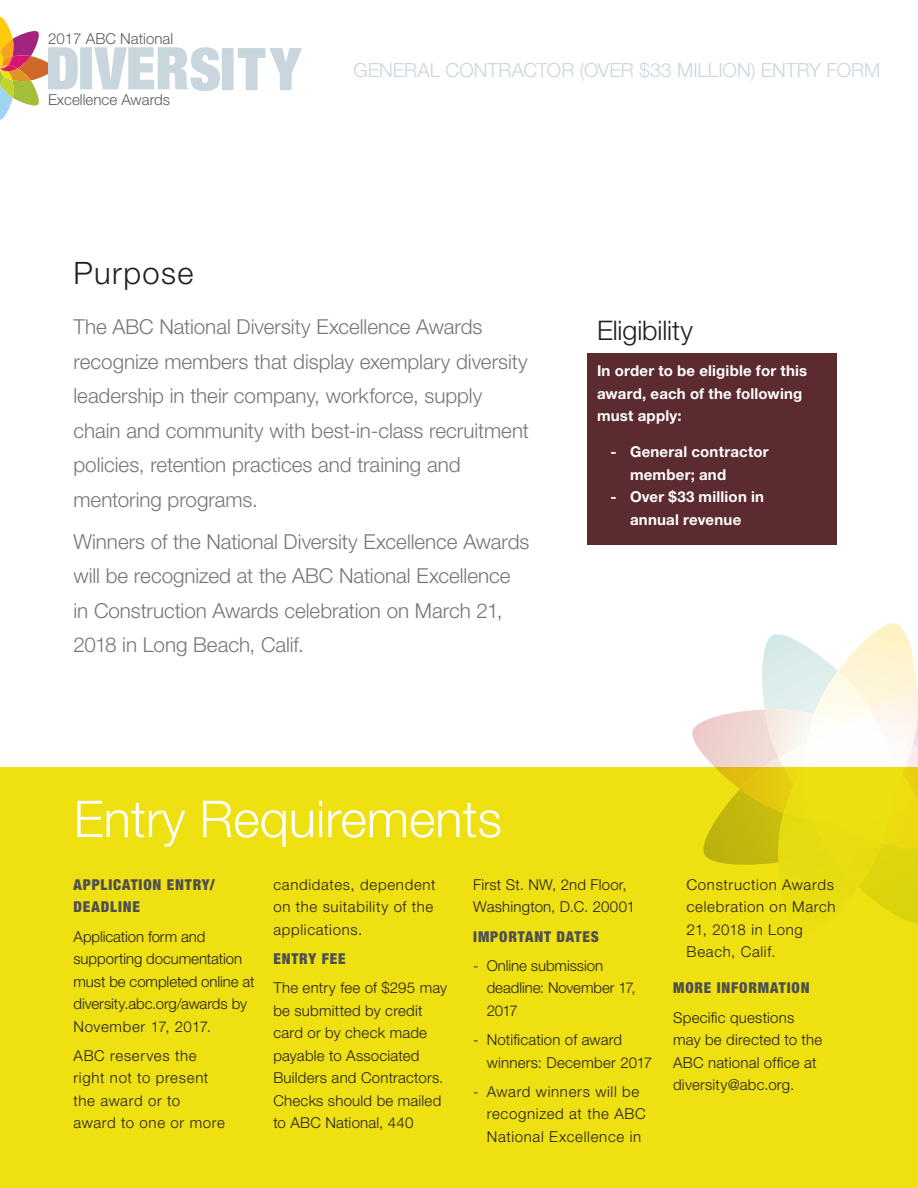
<style>
.page{position:relative;width:918px;height:1188px;background:#fff}
.page>*{position:absolute;margin:0;border:0;box-sizing:border-box;transform-origin:0 0}
.title1{font:300 50.7px "Helvetica Neue LT Std";color:#fff}
.title1-2{font:300 30.9px "Helvetica Neue LT Std";letter-spacing:.045em;color:#231f20}
.title1-3{font:300 27px "Helvetica Neue LT Std";letter-spacing:-.005em;color:#231f20}
.Body{font:300 20.55px/34.5px "Helvetica Neue LT Std";color:#757679}
.Questionaire{font:300 19.5px "Helvetica Neue LT Std";color:#c9d6dd}
.Questionaire-2{font:300 15.15px "Helvetica Neue LT Std";color:#5c5c5f}
.Body-2{font:300 15px/22.5px "Helvetica Neue LT Std";letter-spacing:.015em;color:#231f20}
.Questionaire-3{font:300 15px/22.5px "Helvetica Neue LT Std";letter-spacing:.035em;color:#231f20}
.Questionaire-4{font:700 15px/22.5px "Helvetica Neue LT Std";letter-spacing:.015em;color:#fff}
.Body-3{font:300 15px/22.5px "Helvetica Neue LT Std";letter-spacing:.045em;color:#231f20}
.Body-4{font:300 15px/22.5px "Helvetica Neue LT Std";letter-spacing:-.005em;color:#231f20}
.Body-5{font:900 condensed 15px/22.5px "Helvetica Neue LT Std";letter-spacing:.055em;color:#4e4f50}
.Questionaire-5{font:300 15px/22.5px "Helvetica Neue LT Std";letter-spacing:-.005em;color:#231f20}
.Questionaire-6{font:300 15px/22.5px "Helvetica Neue LT Std";letter-spacing:.015em;color:#231f20}
</style>
<div class="page">
<div style="left:0;top:768px;width:918px;height:420px;background:#eee011"></div>
<svg style="left:0;top:17px;width:302px;height:103px"></svg>
<div style="left:587px;top:353px;width:250px;height:191px;background:#5c2b2f"></div>
<svg style="left:689px;top:623px;width:229px;height:300px"></svg>
<img style="left:805px;top:736px;width:86px;height:86px">
<p class="Questionaire-2" style="left:48px;top:29px;width:127px">2017 ABC National</p>
<p class="Questionaire-2" style="left:48px;top:91px;width:124px">Excellence Awards</p>
<p class="Questionaire" style="left:353px;top:58px;width:529px">GENERAL CONTRACTOR (OVER $33 MILLION) ENTRY FORM</p>
<p class="title1-2" style="left:74px;top:254px;width:121px">Purpose</p>
<p class="Body" style="left:74px;top:309px;width:457px">The ABC National Diversity Excellence Awards recognize members that display exemplary diversity leadership in their company, workforce, supply chain and community with best-in-class recruitment policies, retention practices and training and mentoring programs.</p>
<p class="Body" style="left:74px;top:524px;width:457px">Winners of the National Diversity Excellence Awards will be recognized at the ABC National Excellence in Construction Awards celebration on March 21, 2018 in Long Beach, Calif.</p>
<p class="title1" style="left:74px;top:788px;width:430px">Entry Requirements</p>
<p class="title1-3" style="left:597px;top:314px;width:98px">Eligibility</p>
<p class="Questionaire-4" style="left:597px;top:359px;width:212px">In order to be eligible for this award, each of the following must apply:</p>
<p class="Questionaire-4" style="left:630px;top:440px;width:140px;text-indent:-20px">- General contractor member; and</p>
<p class="Questionaire-4" style="left:610px;top:485px;width:155px;text-align:center">- Over $33 million in annual revenue</p>
<p class="Body-5" style="left:74px;top:873px;width:143px">APPLICATION ENTRY/<br>DEADLINE</p>
<p class="Body-4" style="left:74px;top:925px;width:183px">Application form and supporting documentation must be completed online at diversity.abc.org/awards by<br>November 17, 2017.</p>
<p class="Body-3" style="left:74px;top:1044px;width:153px">ABC reserves the right not to present the award or to award to one or more</p>
<p class="Body-3" style="left:273px;top:873px;width:164px">candidates, dependent on the suitability of the applications.</p>
<p class="Body-5" style="left:273px;top:947px;width:74px">ENTRY FEE</p>
<p class="Body-2" style="left:273px;top:976px;width:175px">The entry fee of $295 may be submitted by credit card or by check made payable to Associated<br>Builders and Contractors.<br>Checks should be mailed to ABC National, 440</p>
<p class="Body-2" style="left:473px;top:873px;width:163px">First St. NW, 2nd Floor,<br>Washington, D.C. 20001</p>
<p class="Body-5" style="left:473px;top:925px;width:127px">IMPORTANT DATES</p>
<p class="Questionaire-5" style="left:487px;top:954px;width:151px;text-indent:-14px">- Online submission deadline: November 17,<br>2017</p>
<p class="Questionaire-6" style="left:487px;top:1028px;width:167px;text-indent:-14px">- Notification of award winners: December 2017</p>
<p class="Questionaire-3" style="left:487px;top:1080px;width:160px;text-indent:-14px">- Award winners will be recognized at the ABC<br>National Excellence in</p>
<p class="Questionaire-3" style="left:687px;top:873px;width:151px">Construction Awards celebration on March<br>21, 2018 in Long<br>Beach, Calif.</p>
<p class="Body-5" style="left:673px;top:976px;width:138px">MORE INFORMATION</p>
<p class="Body-2" style="left:673px;top:1006px;width:151px">Specific questions may be directed to the<br>ABC national office at diversity@abc.org.</p>
</div>
